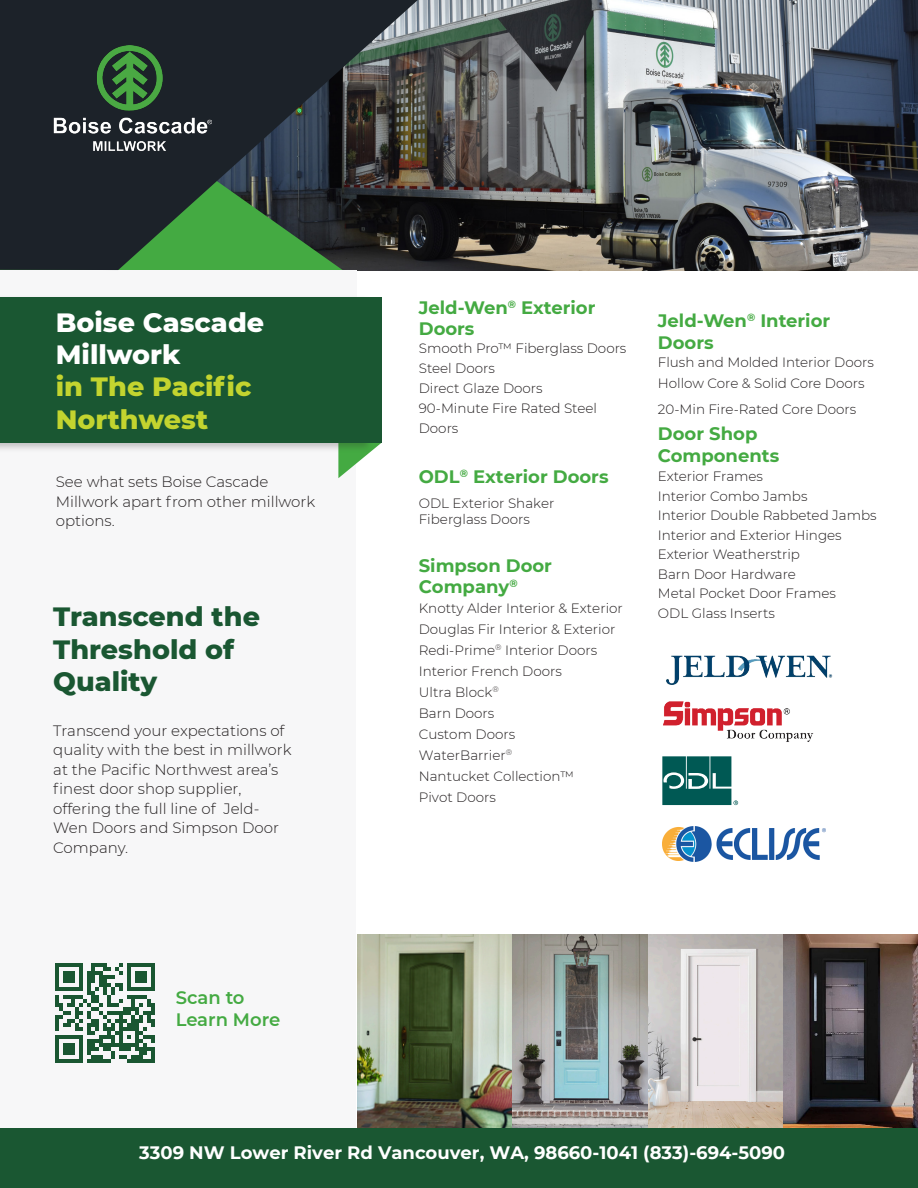
<style>
.page{position:relative;width:918px;height:1188px;background:#fff}
.page>*{position:absolute;margin:0;border:0;box-sizing:border-box;transform-origin:0 0}
.t1{font:800 27px/32.4px "Montserrat";color:#c3d42f}
.t2{font:800 27px/32.4px "Montserrat";color:#1a5732}
.t3{font:700 18px/21.6px "Montserrat";color:#44aa42}
.t4{font:700 18px "Montserrat";color:#fff}
.t5{font:600 18px "Montserrat";color:#44aa42}
.t6{font:300 15px/19.5px "Montserrat";color:#231f20}
.t7{font:300 13.5px/21px "Montserrat";color:#231f20}
.s1{color:#fff}
</style>
<div class="page">
<img style="left:418px;top:0;width:500px;height:270px">
<div style="left:0;top:270px;width:357px;height:879px;background:#f7f7f8"></div>
<svg style="left:0;top:0;width:418px;height:270px;fill:#1c2229"></svg>
<img style="left:53px;top:45px;width:158px;height:110px">
<img style="left:663px;top:705px;width:151px;height:37px">
<img style="left:358px;top:934px;width:560px;height:194px">
<svg style="left:338px;top:442px;width:44px;height:36px"></svg>
<div style="left:0;top:295px;width:374px;height:158px;background:#231f20;opacity:.26"></div>
<div style="left:0;top:297px;width:382px;height:145px;background:#1a5732"></div>
<svg style="left:55px;top:963px;width:100px;height:100px"></svg>
<div style="left:0;top:1128px;width:918px;height:60px;background:#1a5732"></div>
<img style="left:662px;top:826px;width:163px;height:35px">
<svg style="left:662px;top:756px;width:76px;height:49px"></svg>
<img style="left:665px;top:655px;width:168px;height:50px">
<p class="t1" style="left:56px;top:304px;width:210px"><span class="s1">Boise Cascade<br>Millwork<br></span>in The Pacific<br>Northwest</p>
<p class="t6" style="left:56px;top:472px;width:261px">See what sets Boise Cascade<br>Millwork apart from other millwork options.</p>
<p class="t2" style="left:53px;top:599px;width:208px">Transcend the<br>Threshold of<br>Quality</p>
<p class="t6" style="left:53px;top:720px;width:240px">Transcend your expectations of quality with the best in millwork at the Pacific Northwest area’s finest door shop supplier, offering the full line of Jeld-<br>Wen Doors and Simpson Door<br>Company.</p>
<p class="t5" style="left:176px;top:985px;width:70px">Scan to</p>
<p class="t5" style="left:176px;top:1007px;width:106px">Learn More</p>
<p class="t3" style="left:419px;top:297px;width:178px;line-height:21px">Jeld-Wen<sup>®</sup> Exterior<br>Doors</p>
<p class="t7" style="left:419px;top:338px;width:209px;line-height:20px">Smooth Pro™ Fiberglass Doors<br>Steel Doors<br>Direct Glaze Doors<br>90-Minute Fire Rated Steel<br>Doors</p>
<p class="t3" style="left:419px;top:465px;width:191px">ODL<sup>®</sup> Exterior Doors</p>
<p class="t7" style="left:419px;top:494px;width:137px;line-height:16.2px">ODL Exterior Shaker<br>Fiberglass Doors</p>
<p class="t3" style="left:419px;top:554px;width:135px">Simpson Door<br>Company<sup>®</sup></p>
<p class="t7" style="left:419px;top:597px;width:206px">Knotty Alder Interior &amp; Exterior<br>Douglas Fir Interior &amp; Exterior<br>Redi-Prime<sup>®</sup> Interior Doors<br>Interior French Doors<br>Ultra Block<sup>®<br></sup>Barn Doors<br>Custom Doors<br>WaterBarrier<sup>®<br></sup>Nantucket Collection™<br>Pivot Doors</p>
<p class="t3" style="left:658px;top:309px;width:174px">Jeld-Wen<sup>®</sup> Interior<br>Doors</p>
<p class="t7" style="left:658px;top:351px;width:217px">Flush and Molded Interior Doors</p>
<p class="t7" style="left:658px;top:372px;width:208px">Hollow Core &amp; Solid Core Doors</p>
<p class="t7" style="left:658px;top:398px;width:200px">20-Min Fire-Rated Core Doors</p>
<p class="t3" style="left:658px;top:422px;width:123px">Door Shop<br>Components</p>
<p class="t7" style="left:658px;top:465px;width:107px">Exterior Frames</p>
<p class="t7" style="left:658px;top:485px;width:151px">Interior Combo Jambs</p>
<p class="t7" style="left:658px;top:504px;width:220px">Interior Double Rabbeted Jambs</p>
<p class="t7" style="left:658px;top:524px;width:185px">Interior and Exterior Hinges</p>
<p class="t7" style="left:658px;top:543px;width:144px">Exterior Weatherstrip</p>
<p class="t7" style="left:658px;top:563px;width:140px">Barn Door Hardware</p>
<p class="t7" style="left:658px;top:582px;width:179px">Metal Pocket Door Frames</p>
<p class="t7" style="left:658px;top:602px;width:118px">ODL Glass Inserts</p>
<p class="t4" style="left:139px;top:1140px;width:647px">3309 NW Lower River Rd Vancouver, WA, 98660-1041 (833)-694-5090</p>
</div>
